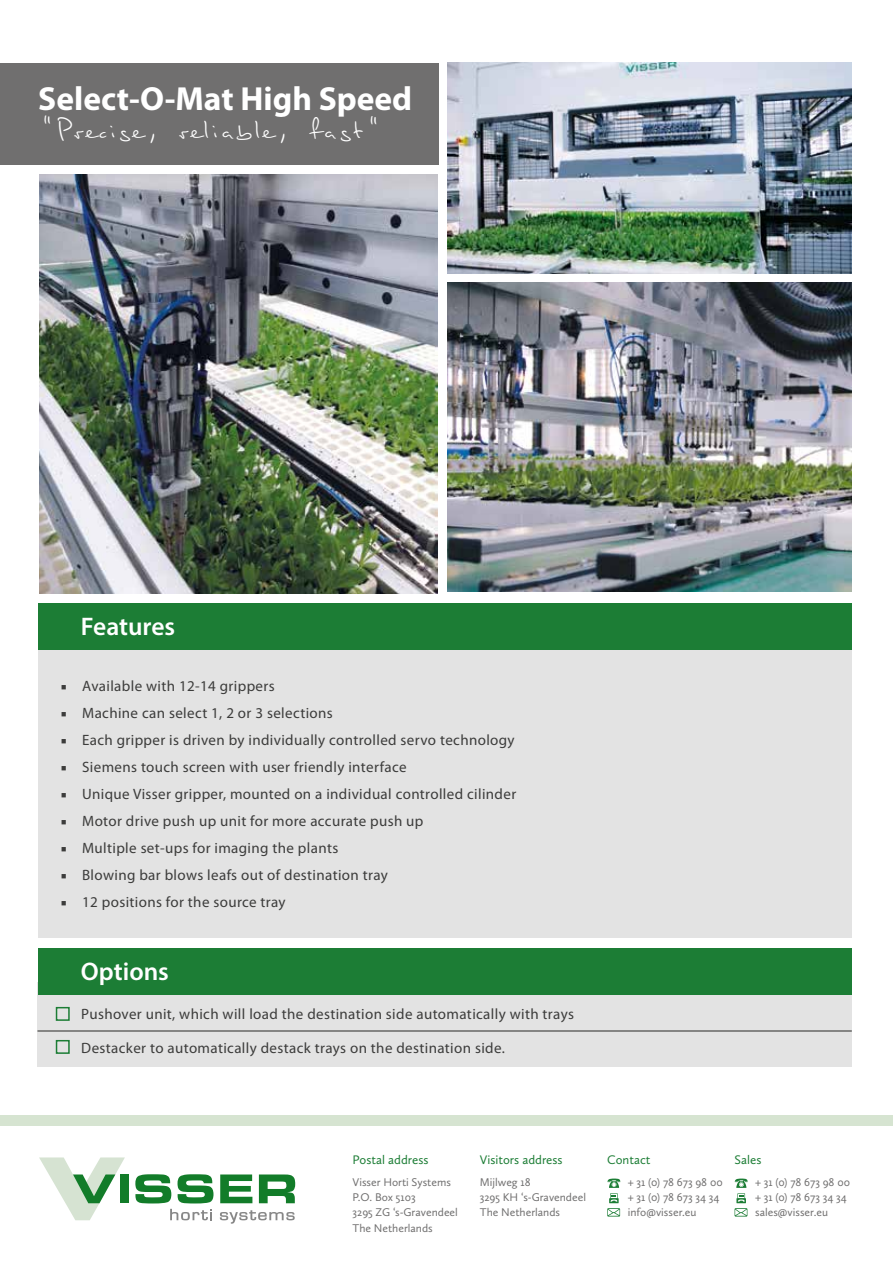
<style>
.page{position:relative;width:893px;height:1263px;background:#fff}
.page>*{position:absolute;margin:0;border:0;box-sizing:border-box;transform-origin:0 0}
.t1{font:700 33.45px "Myriad Pro";color:#fff}
.t2{font:27px "Stylograph";color:#fff}
.t3{font:600 25.5px "Myriad Pro";color:#fff}
.t4{font:15px "Myriad Pro";letter-spacing:.025em;color:#3c3c3b}
.t5{font:12.9px "Calluna Sans";color:#1c7d35}
.t6{font:11.55px/15.5px "Calluna Sans";color:#706f6f}
.s1{font-family:"Minion Pro"}
</style>
<div class="page">
<svg style="left:607px;top:1208px;width:13px;height:8px"></svg>
<svg style="left:735px;top:1208px;width:12px;height:8px"></svg>
<svg style="left:607px;top:1178px;width:13px;height:24px"></svg>
<div style="left:736px;top:1198px;width:10px;height:5px;background:#1c7d35"></div>
<svg style="left:735px;top:1178px;width:13px;height:24px"></svg>
<svg style="left:170px;top:1209px;width:41px;height:11px"></svg>
<svg style="left:220px;top:1210px;width:75px;height:14px"></svg>
<svg style="left:39px;top:1157px;width:86px;height:63px"></svg>
<div style="left:120px;top:1174px;width:8px;height:29px;background:#127c29"></div>
<svg style="left:135px;top:1174px;width:36px;height:29px"></svg>
<svg style="left:178px;top:1174px;width:35px;height:29px"></svg>
<svg style="left:220px;top:1174px;width:32px;height:29px"></svg>
<svg style="left:259px;top:1174px;width:36px;height:29px"></svg>
<div style="left:0;top:1115px;width:893px;height:11px;background:#d6e4d1"></div>
<div style="left:0;top:63px;width:438px;height:102px;background:#706f6f"></div>
<div style="left:38px;top:634px;width:814px;height:304px;background:#e3e3e3"></div>
<div style="left:38px;top:603px;width:814px;height:46px;background:#1c7d35"></div>
<div style="left:37px;top:982px;width:815px;height:84px;background:#e3e3e3"></div>
<hr style="left:37px;top:1030px;width:815px;height:1px;background:#3c3c3b">
<div style="left:38px;top:948px;width:814px;height:47px;background:#1c7d35"></div>
<img style="left:448px;top:63px;width:404px;height:210px">
<img style="left:39px;top:174px;width:399px;height:419px">
<img style="left:448px;top:283px;width:403px;height:308px">
<div style="left:56px;top:1007px;width:14px;height:14px;border:2px solid #1c7d35"></div>
<div style="left:56px;top:1040px;width:14px;height:14px;border:2px solid #1c7d35"></div>
<h1 class="t1" style="left:17px;top:77px;width:231px">Drumseeder XL</h1>
<h2 class="t2" style="left:17px;top:110px;width:343px">“Seeding in one touch!”</h2>
<h1 class="t1" style="left:38px;top:77px;width:375px">Select-O-Mat High Speed</h1>
<h2 class="t2" style="left:38px;top:110px;width:345px">“Precise, reliable, fast”</h2>
<h3 class="t3" style="left:81px;top:610px;width:96px">Features</h3>
<p class="t4" style="left:61px;top:676px;width:215px"><span class="s1">■</span> Available with 12-14 grippers</p>
<p class="t4" style="left:61px;top:703px;width:274px"><span class="s1">■</span> Machine can select 1, 2 or 3 selections</p>
<p class="t4" style="left:61px;top:730px;width:455px"><span class="s1">■</span> Each gripper is driven by individually controlled servo technology</p>
<p class="t4" style="left:61px;top:757px;width:347px"><span class="s1">■</span> Siemens touch screen with user friendly interface</p>
<p class="t4" style="left:61px;top:784px;width:457px"><span class="s1">■</span> Unique Visser gripper, mounted on a individual controlled cilinder</p>
<p class="t4" style="left:61px;top:811px;width:364px"><span class="s1">■</span> Motor drive push up unit for more accurate push up</p>
<p class="t4" style="left:61px;top:838px;width:279px"><span class="s1">■</span> Multiple set-ups for imaging the plants</p>
<p class="t4" style="left:61px;top:865px;width:329px"><span class="s1">■</span> Blowing bar blows leafs out of destination tray</p>
<p class="t4" style="left:61px;top:892px;width:226px"><span class="s1">■</span> 12 positions for the source tray</p>
<h3 class="t3" style="left:81px;top:955px;width:90px">Options</h3>
<p class="t4" style="left:81px;top:1004px;width:494px">Pushover unit, which will load the destination side automatically with trays</p>
<p class="t4" style="left:81px;top:1039px;width:425px">Destacker to automatically destack trays on the destination side.</p>
<p class="t5" style="left:353px;top:1152px;width:77px">Postal address</p>
<p class="t6" style="left:353px;top:1174px;width:107px">Visser Horti Systems<br>P.O. Box 5103<br>3295 ZG ‘s-Gravendeel<br>The Netherlands</p>
<p class="t5" style="left:480px;top:1152px;width:84px">Visitors address</p>
<p class="t6" style="left:480px;top:1174px;width:108px">Mijlweg 18<br>3295 KH ‘s-Gravendeel<br>The Netherlands</p>
<p class="t5" style="left:607px;top:1152px;width:45px">Contact</p>
<p class="t6" style="left:628px;top:1174px;width:96px">+ 31 (0) 78 673 98 00 + 31 (0) 78 673 34 34 info@visser.eu</p>
<p class="t5" style="left:735px;top:1152px;width:28px">Sales</p>
<p class="t6" style="left:755px;top:1174px;width:96px">+ 31 (0) 78 673 98 00 + 31 (0) 78 673 34 34 sales@visser.eu</p>
</div>
